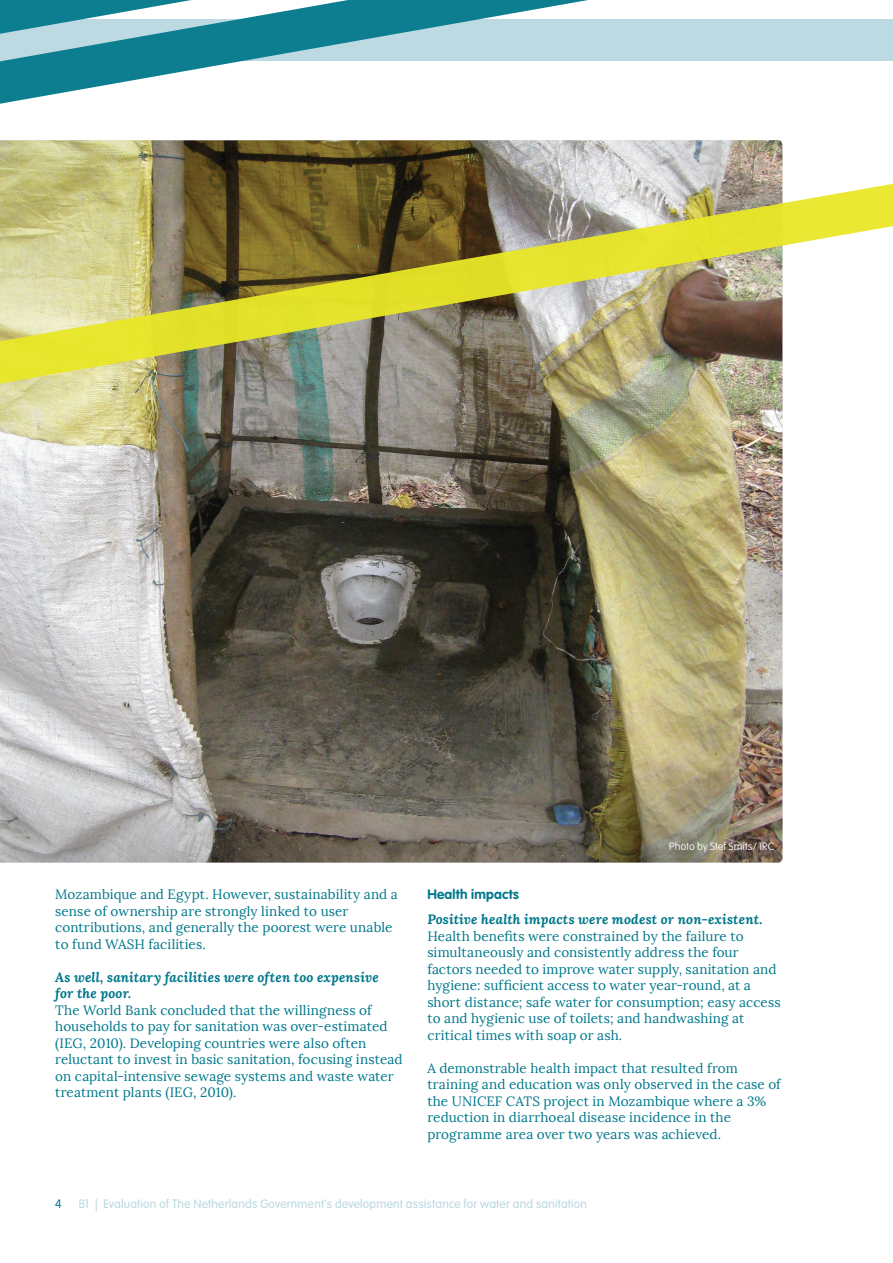
<style>
.page{position:relative;width:893px;height:1263px;background:#fff}
.page>*{position:absolute;margin:0;border:0;box-sizing:border-box;transform-origin:0 0}
.t1{font:13.5px/16.5px "Lora";letter-spacing:.005em;color:#00788b}
.t2{font:italic 700 13.5px/16.5px "Lora";letter-spacing:.015em;color:#00788b}
.t3{font:700 13.5px "VAG Rounded";letter-spacing:.02em;color:#00788b}
.t4{font:300 12px "VAG Rounded";letter-spacing:.02em;color:#bad8e1}
.t5{font:300 12px "VAG Rounded";color:#00788b}
.t6{font:100 10.5px "VAG Rounded";letter-spacing:.02em;color:#fff}
</style>
<div class="page">
<img style="left:0;top:468px;width:782px;height:273px">
<img style="left:0;top:140px;width:893px;height:77px">
<img style="left:0;top:217px;width:893px;height:251px">
<svg style="left:0;top:0;width:893px;height:104px"></svg>
<img style="left:0;top:741px;width:782px;height:121px">
<p class="t1" style="left:55px;top:887px;width:344px">Mozambique and Egypt. However, sustainability and a sense of ownership are strongly linked to user contributions, and generally the poorest were unable to fund WASH facilities.</p>
<p class="t2" style="left:55px;top:968px;width:325px">As well, sanitary facilities were often too expensive for the poor.</p>
<p class="t1" style="left:55px;top:1002px;width:349px">The World Bank concluded that the willingness of households to pay for sanitation was over-estimated (IEG, 2010). Developing countries were also often reluctant to invest in basic sanitation, focusing instead on capital-intensive sewage systems and waste water treatment plants (IEG, 2010).</p>
<p class="t6" style="left:669px;top:840px;width:106px">Photo by Stef Smits/ IRC</p>
<p class="t3" style="left:427px;top:887px;width:93px">Health impacts</p>
<p class="t2" style="left:427px;top:911px;width:337px">Positive health impacts were modest or non-existent.</p>
<p class="t1" style="left:427px;top:928px;width:355px">Health benefits were constrained by the failure to simultaneously and consistently address the four factors needed to improve water supply, sanitation and hygiene: sufficient access to water year-round, at a short distance; safe water for consumption; easy access to and hygienic use of toilets; and handwashing at critical times with soap or ash.</p>
<p class="t1" style="left:427px;top:1060px;width:355px">A demonstrable health impact that resulted from training and education was only observed in the case of the UNICEF CATS project in Mozambique where a 3% reduction in diarrhoeal disease incidence in the programme area over two years was achieved.</p>
<p class="t5" style="left:55px;top:1196px;width:8px">4</p>
<p class="t4" style="left:79px;top:1196px;width:510px">B1 | Evaluation of The Netherlands Government's development assistance for water and sanitation</p>
</div>
